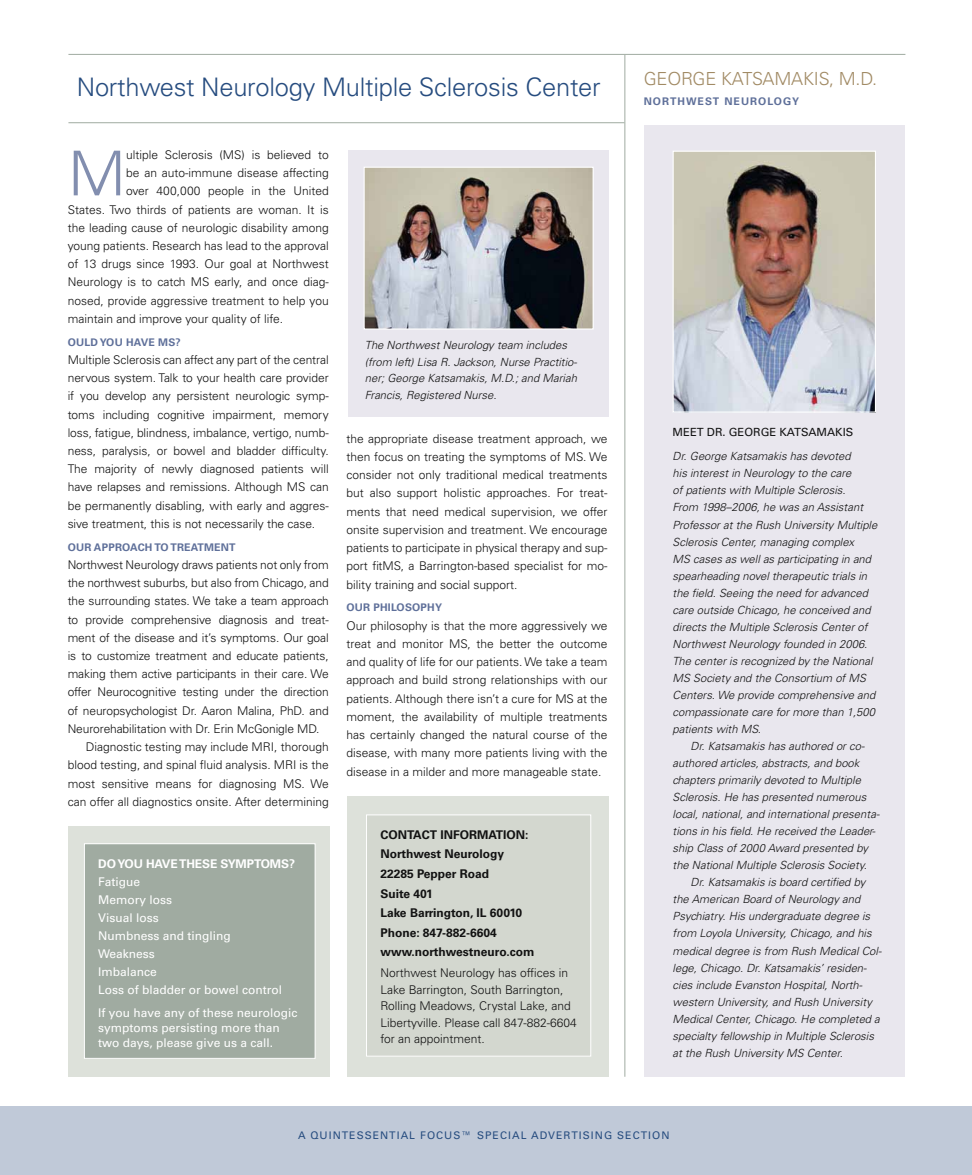
<style>
.page{position:relative;width:972px;height:1175px;background:#fff}
.page>*{position:absolute;margin:0;border:0;box-sizing:border-box;transform-origin:0 0}
.t1{font:300 61.8px "Univers LT Std";color:#828eaf}
.t2{font:300 25.5px "Univers LT Std";letter-spacing:-.01em;color:#264c7f}
.t3{font:300 18px "Univers LT Std";letter-spacing:-.01em;color:#a18a64}
.t4{font:300 12px/18.3px "Univers LT Std";color:#121212;text-align:justify}
.t5{font:12px/18px "Univers LT Std";color:#fff}
.t6{font:700 12px/19.5px "Univers LT Std";color:#121212}
.t7{font:700 12px "Univers LT Std";letter-spacing:-.01em;color:#fff}
.t8{font:italic 300 11.25px/17.1px "Univers LT Std";color:#121212}
.t9{font:11.25px "Univers LT Std";color:#121212}
.t10{font:700 10.5px "Univers LT Std";letter-spacing:.02em;color:#5f709a}
.t11{font:10.5px "Univers LT Std";letter-spacing:.1em;color:#264c7f}
.t12{font:700 10.5px "Univers LT Std";letter-spacing:.1em;color:#5f709a}
</style>
<div class="page">
<div style="left:348px;top:151px;width:261px;height:266px;background:#e9e7ee"></div>
<div style="left:0;top:1106px;width:972px;height:68px;background:#c0c9d8"></div>
<hr style="left:625px;top:55px;width:1px;height:1021px;background:#a0aba1">
<hr style="left:68px;top:54px;width:837px;height:1px;background:#a0aba1">
<div style="left:644px;top:125px;width:261px;height:951px;background:#e9e7ee"></div>
<img style="left:675px;top:153px;width:199px;height:257px">
<div style="left:673px;top:151px;width:203px;height:261px;border:1px solid #fff"></div>
<hr style="left:68px;top:122px;width:557px;height:1px;background:#a0aba1">
<div style="left:348px;top:795px;width:261px;height:281px;background:#dde1da"></div>
<div style="left:367px;top:815px;width:224px;height:241px;background:#d3d7cf"></div>
<div style="left:366px;top:814px;width:225px;height:242px;border:1px solid #fff"></div>
<img style="left:364px;top:167px;width:230px;height:163px">
<div style="left:69px;top:826px;width:261px;height:250px;background:#dde1da"></div>
<div style="left:84px;top:843px;width:231px;height:215px;background:#a0aba1"></div>
<div style="left:84px;top:843px;width:231px;height:215px;border:1px solid #fff"></div>
<h2 class="t2" style="left:77px;top:72px;width:525px">Northwest Neurology Multiple Sclerosis Center</h2>
<h1 class="t1" style="left:68px;top:136px;width:60px">M</h1>
<p class="t4" style="left:126px;top:146px;width:204px">ultiple Sclerosis (MS) is believed to</p>
<p class="t4" style="left:126px;top:164px;width:204px">be an auto-immune disease affecting</p>
<p class="t4" style="left:126px;top:182px;width:204px">over 400,000 people in the U nited</p>
<p class="t4" style="left:68px;top:200px;width:263px">States. Two thirds of patients are woman. It is</p>
<p class="t4" style="left:68px;top:218px;width:262px">the leading cause of neurologic disability among</p>
<p class="t4" style="left:68px;top:237px;width:263px">young patients. Research has lead to the approval</p>
<p class="t4" style="left:68px;top:255px;width:263px">of 13 drugs since 1993. Our goal at Northwest</p>
<p class="t4" style="left:68px;top:273px;width:262px">Neurology is to catch MS early, and once diag-</p>
<p class="t4" style="left:68px;top:291px;width:262px">nosed, provide aggressive treatment to help you</p>
<p class="t4" style="left:68px;top:309px;width:217px">maintain and improve your quality of life.</p>
<p class="t10" style="left:68px;top:336px;width:115px">OULD YOU HAVE MS?</p>
<p class="t4" style="left:68px;top:350px;width:263px">Multiple Sclerosis can affect any part of the central nervous system. Talk to your health care provider if you develop any persistent neurologic symp&shy;toms including cognitive impairment, memory loss, fatigue, blindness, imbalance, vertigo, numb&shy;ness, paralysis, or bowel and bladder difficulty.<br>The majority of newly diagnosed patients will have relapses and remissions. Although MS can be permanently disabling, with early and aggres&shy;sive treatment, this is not necessarily the case.</p>
<p class="t10" style="left:68px;top:541px;width:170px">OUR APPROACH TO TREATMENT</p>
<p class="t4" style="left:68px;top:555px;width:263px">N orthwest N eurology draws patients not only from</p>
<p class="t4" style="left:68px;top:573px;width:262px">the northwest suburbs, but also from Chicago, and</p>
<p class="t4" style="left:68px;top:592px;width:262px">the surrounding states. We take a team approach</p>
<p class="t4" style="left:68px;top:610px;width:263px">to provide comprehensive diagnosis and treat-</p>
<p class="t4" style="left:68px;top:628px;width:262px">ment of the disease and it’s symptoms. Our goal</p>
<p class="t4" style="left:68px;top:646px;width:262px">is to customize treatment and educate patients,</p>
<p class="t4" style="left:68px;top:665px;width:262px">making them active participants in their care. We</p>
<p class="t4" style="left:68px;top:683px;width:263px">offer N eurocognitive testing under the direction</p>
<p class="t4" style="left:68px;top:701px;width:262px">of neuropsychologist Dr. Aaron Malina, PhD. and</p>
<p class="t4" style="left:68px;top:719px;width:253px">Neurorehabilitation with Dr. Erin McGonigle MD.</p>
<p class="t4" style="left:86px;top:737px;width:244px">Diagnostic testing may include MR I, thorough</p>
<p class="t4" style="left:68px;top:756px;width:263px">blood testing, and spinal fluid analysis. MR I is the</p>
<p class="t4" style="left:68px;top:774px;width:262px">most sensitive means for diagnosing MS. We</p>
<p class="t4" style="left:68px;top:792px;width:262px">can offer all diagnostics onsite. After determining</p>
<p class="t7" style="left:98px;top:857px;width:198px">DO YO U HAVE THESE SYMPTOMS?</p>
<p class="t5" style="left:98px;top:873px;width:185px">Fatigue<br>Memory loss<br>Visual loss<br>Numbness and tingling<br>Weakness<br>Imbalance<br>Loss of bladder or bowel control</p>
<p class="t5" style="left:98px;top:1005px;width:201px;line-height:15px">If you have any of these neurologic symptoms persisting more than two days, please give us a call.</p>
<p class="t8" style="left:365px;top:337px;width:214px;line-height:16.6px">The Northwest Neurology team includes (from left) Lisa R. Jackson, Nurse Practitio&shy;ner; George Katsamakis, M.D.; and Mariah Francis, Registered Nurse.</p>
<p class="t4" style="left:346px;top:429px;width:263px">the appropriate disease treatment approach, we then focus on treating the symptoms of MS. We consider not only traditional medical treatments but also support holistic approaches. For treat&shy;ments that need medical supervision, we offer onsite supervision and treatment. We encourage patients to participate in physical therapy and sup&shy;port fitMS, a Barrington-based specialist for mo&shy;bility training and social support.</p>
<p class="t10" style="left:346px;top:601px;width:97px">OUR PHILOSOPHY</p>
<p class="t4" style="left:346px;top:616px;width:263px">Our philosophy is that the more aggressively we treat and monitor MS, the better the outcome and quality of life for our patients. We take a team approach and build strong relationships with our patients. Although there isn’t a cure for MS at the moment, the availability of multiple treatments has certainly changed the natural course of the disease, with many more patients living with the disease in a milder and more manageable state.</p>
<p class="t6" style="left:380px;top:825px;width:156px">CO NTACT INFORMATIO N:<br>NORTHWEST NEUROLOGY<br>22285 PEPPER ROAD<br>SUITE 401<br>LAKE BARRINGTON, IL 60010<br>PHONE: 847-882-6604<br>WWW.NORTHWESTNEURO.COM</p>
<p class="t4" style="left:380px;top:964px;width:198px;line-height:16.5px;text-align:left">N orthwest N eurology has offices in Lake Barrington, South Barrington, Rolling Meadows, Crystal Lake, and Libertyville. Please call 847-882-6604 for an appointment.</p>
<h3 class="t3" style="left:644px;top:68px;width:235px">Georg e Katsamakis, M.D.</h3>
<p class="t12" style="left:644px;top:95px;width:157px">NORTHWEST NEURO LOGY</p>
<p class="t9" style="left:673px;top:425px;width:182px">M eet Dr. G eorge Katsamakis</p>
<p class="t8" style="left:673px;top:448px;width:206px">Dr. George Katsamakis has devoted<br>his interest in Neurology to the care<br>of patients with Multiple Sclerosis.<br>From 1998–2006, he was an Assistant Professor at the Rush University Multiple Sclerosis Center, managing complex<br>MS cases as well as participating in and spearheading novel therapeutic trials in the field. Seeing the need for advanced care outside Chicago, he conceived and directs the Multiple Sclerosis Center of Northwest Neurology founded in 2006.<br>The center is recognized by the National MS Society and the Consortium of MS Centers. We provide comprehensive and compassionate care for more than 1,500 patients with MS.</p>
<p class="t8" style="left:673px;top:737px;width:209px;text-indent:18px">Dr. Katsamakis has authored or co&shy;authored articles, abstracts, and book chapters primarily devoted to Multiple Sclerosis. He has presented numerous local, national, and international presenta&shy;tions in his field. He received the Leader&shy;ship Class of 2000 Award presented by the National Multiple Sclerosis Society.</p>
<p class="t8" style="left:673px;top:874px;width:211px;text-indent:18px">Dr. Katsamakis is board certified by the American Board of Neurology and Psychiatry. His undergraduate degree is from Loyola University, Chicago, and his medical degree is from Rush Medical Col&shy;lege, Chicago. Dr. Katsamakis’ residen&shy;cies include Evanston Hospital, North&shy;western University, and Rush University Medical Center, Chicago. He completed a specialty fellowship in Multiple Sclerosis at the Rush University MS Center.</p>
<p class="t11" style="left:298px;top:1129px;width:373px">A Quintessential Focus™ Special Advertising Section</p>
</div>
